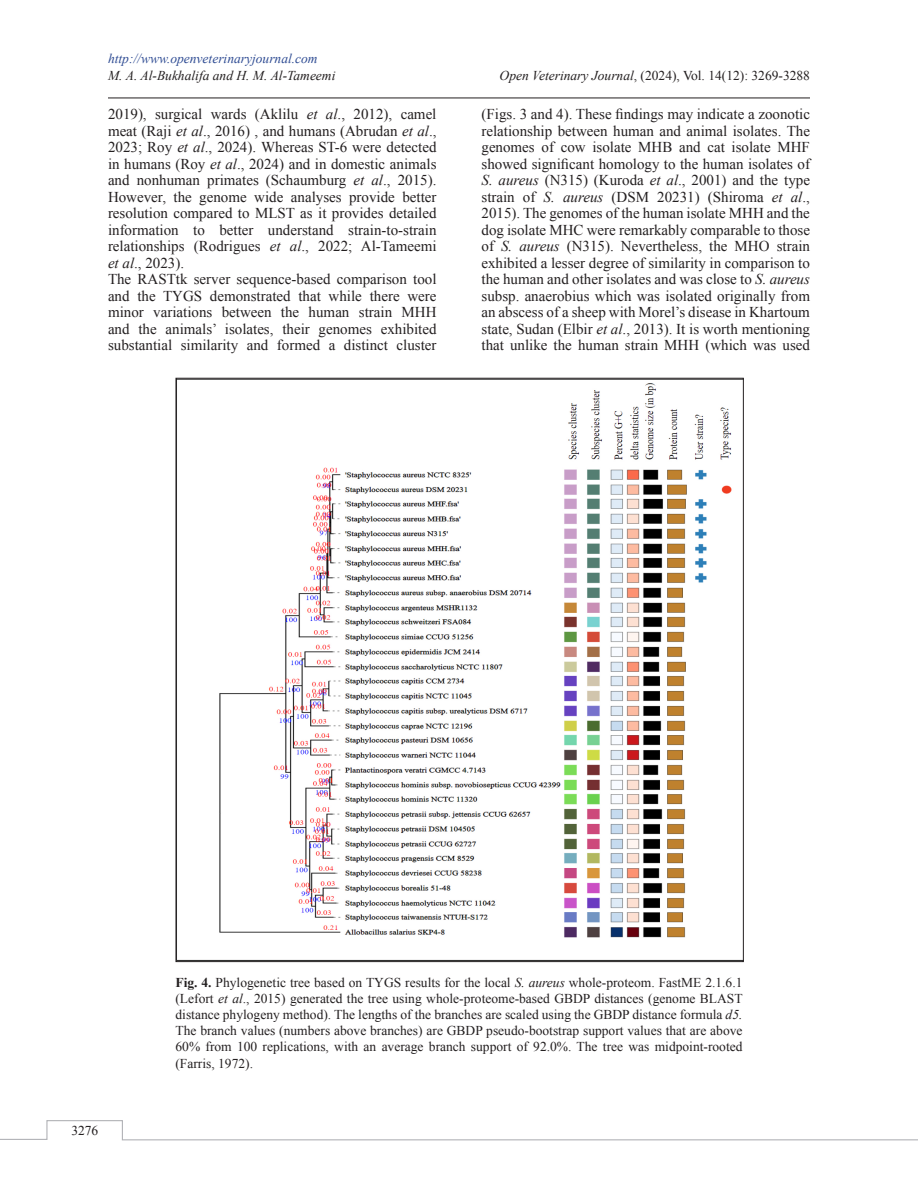
<style>
.page{position:relative;width:918px;height:1188px;background:#fff}
.page>*{position:absolute;margin:0;border:0;box-sizing:border-box;transform-origin:0 0}
.para{font:15px/16.5px "Times New Roman";color:#231f20;text-align:justify}
.t1{font:13.5px/16.2px "Times New Roman";color:#231f20;text-align:justify}
.t2{font:italic 13.5px "Times New Roman";color:#304d94}
.t3{font:italic 13.5px "Times New Roman";color:#231f20}
.s1{font-style:italic}
.s2{font-weight:700}
</style>
<div class="page">
<hr style="left:108px;top:98px;width:702px;height:1px;background:#231f20">
<svg style="left:0;top:1120px;width:918px;height:21px"></svg>
<img style="left:177px;top:383px;width:565px;height:577px">
<p class="t2" style="left:108px;top:50px;width:211px">http://www.openveterinaryjournal.com</p>
<p class="t3" style="left:108px;top:66px;width:229px">M. A. Al-Bukhalifa and H. M. Al-Tameemi</p>
<p class="t1" style="left:500px;top:67px;width:312px"><span class="s1">Open Veterinary Journal</span>, (2024), Vol. 14(12): 3269-3288</p>
<p class="para" style="left:108px;top:106px;width:330px">2019), surgical wards (Aklilu <span class="s1">et al</span>., 2012), camel meat (Raji <span class="s1">et al</span>., 2016) , and humans (Abrudan <span class="s1">et al</span>., 2023; Roy <span class="s1">et al</span>., 2024). Whereas ST-6 were detected in humans (Roy <span class="s1">et al</span>., 2024) and in domestic animals and nonhuman primates (Schaumburg <span class="s1">et al</span>., 2015).<br>However, the genome wide analyses provide better resolution compared to MLST as it provides detailed information to better understand strain-to-strain relationships (Rodrigues <span class="s1">et al</span>., 2022; Al-Tameemi <span class="s1">et al</span>., 2023).</p>
<p class="para" style="left:108px;top:271px;width:330px">The RASTtk server sequence-based comparison tool and the TYGS demonstrated that while there were minor variations between the human strain MHH and the animals’ isolates, their genomes exhibited substantial similarity and formed a distinct cluster</p>
<p class="para" style="left:482px;top:106px;width:330px">(Figs. 3 and 4). These findings may indicate a zoonotic relationship between human and animal isolates. The genomes of cow isolate MHB and cat isolate MHF showed significant homology to the human isolates of <span class="s1">S. aureus</span> (N315) (Kuroda <span class="s1">et al</span>., 2001) and the type strain of <span class="s1">S. aureus</span> (DSM 20231) (Shiroma <span class="s1">et al</span>., 2015). The genomes of the human isolate MHH and the dog isolate MHC were remarkably comparable to those of <span class="s1">S. aureus</span> (N315). Nevertheless, the MHO strain exhibited a lesser degree of similarity in comparison to the human and other isolates and was close to <span class="s1">S. aureus </span>subsp. anaerobius which was isolated originally from an abscess of a sheep with Morel’s disease in Khartoum state, Sudan (Elbir <span class="s1">et al</span>., 2013). It is worth mentioning that unlike the human strain MHH (which was used</p>
<p class="t1" style="left:71px;top:1122px;width:28px">3276</p>
<p class="t1" style="left:176px;top:974px;width:569px"><span class="s2">Fig. 4.</span> Phylogenetic tree based on TYGS results for the local <span class="s1">S. aureus</span> whole-proteom. FastME 2.1.6.1 (Lefort <span class="s1">et al</span>., 2015) generated the tree using whole-proteome-based GBDP distances (genome BLAST distance phylogeny method). The lengths of the branches are scaled using the GBDP distance formula <span class="s1">d5.<br></span>The branch values (numbers above branches) are GBDP pseudo-bootstrap support values that are above 60% from 100 replications, with an average branch support of 92.0%. The tree was midpoint-rooted (Farris, 1972).</p>
</div>
